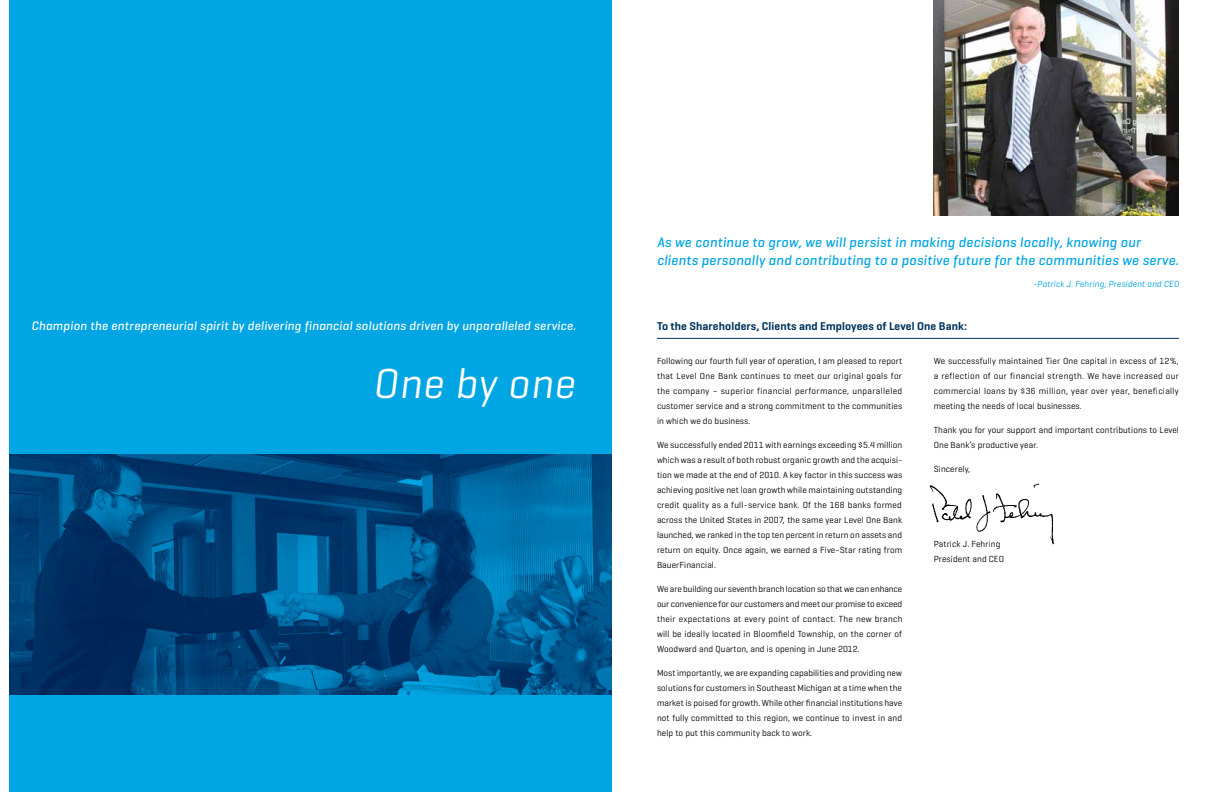
<style>
.page{position:relative;width:1224px;height:792px;background:#fff}
.page>*{position:absolute;margin:0;border:0;box-sizing:border-box;transform-origin:0 0}
.t1{font:italic 42.7px "Geogrotesque";letter-spacing:.02em;color:#fff}
.t2{font:italic 500 14px/18px "Geogrotesque";letter-spacing:.02em;color:#00a5e3}
.t3{font:italic 500 12.5px "Geogrotesque";letter-spacing:.02em;color:#fff}
.t4{font:600 11.5px "Geogrotesque";letter-spacing:.01em;color:#00355f}
.t5{font:9px/15px "Geogrotesque";letter-spacing:.01em;color:#000;text-align:justify}
.t6{font:italic 9px "Geogrotesque";letter-spacing:.01em;color:#00a5e3}
</style>
<div class="page">
<div style="left:0;top:0;width:612px;height:792px;background:#00a5e3"></div>
<img style="left:9px;top:454px;width:603px;height:241px">
<img style="left:934px;top:0;width:245px;height:216px">
<div style="left:0;top:0;width:9px;height:792px;background:#fff"></div>
<hr style="left:657px;top:338px;width:522px;height:1px;background:#00355f">
<img style="left:929px;top:483px;width:126px;height:62px">
<h3 class="t3" style="left:32px;top:318px;width:546px">Champion the entrepreneurial spirit by delivering financial solutions driven by unparalleled service.</h3>
<h2 class="t2" style="left:657px;top:233px;width:523px">As we continue to grow, we will persist in making decisions locally, knowing our clients personally and contributing to a positive future for the communities we serve.</h2>
<p class="t6" style="left:1033px;top:278px;width:147px">-Patrick J. Fehring, President and CEO</p>
<p class="t4" style="left:657px;top:319px;width:311px">To the Shareholders, Clients and Employees of Level One Bank:</p>
<h1 class="t1" style="left:373px;top:357px;width:203px">One by one</h1>
<p class="t5" style="left:657px;top:353px;width:247px">Following our fourth full year of operation, I am pleased to report that Level One Bank continues to meet our original goals for the company – superior financial performance, unparalleled customer service and a strong commitment to the communities in which we do business.</p>
<p class="t5" style="left:657px;top:437px;width:247px">We successfully ended 2011 with earnings exceeding $5.4 million which was a result of both robust organic growth and the acquisi&shy;tion we made at the end of 2010. A key factor in this success was achieving positive net loan growth while maintaining outstanding credit quality as a full-service bank. Of the 168 banks formed across the United States in 2007, the same year Level One Bank launched, we ranked in the top ten percent in return on assets and return on equity. Once again, we earned a Five-Star rating from BauerFinancial.</p>
<p class="t5" style="left:657px;top:581px;width:247px">We are building our seventh branch location so that we can enhance our convenience for our customers and meet our promise to exceed their expectations at every point of contact. The new branch will be ideally located in Bloomfield Township, on the corner of Woodward and Quarton, and is opening in June 2012.</p>
<p class="t5" style="left:657px;top:665px;width:247px">Most importantly, we are expanding capabilities and providing new solutions for customers in Southeast Michigan at a time when the market is poised for growth. While other financial institutions have not fully committed to this region, we continue to invest in and help to put this community back to work.</p>
<p class="t5" style="left:934px;top:353px;width:247px">We successfully maintained Tier One capital in excess of 12%, a reflection of our financial strength. We have increased our commercial loans by $36 million, year over year, beneficially meeting the needs of local businesses.</p>
<p class="t5" style="left:934px;top:422px;width:247px">Thank you for your support and important contributions to Level<br>One Bank’s productive year.</p>
<p class="t5" style="left:934px;top:461px;width:38px">Sincerely,</p>
<p class="t5" style="left:934px;top:536px;width:72px">Patrick J. Fehring<br>President and CEO</p>
</div>
